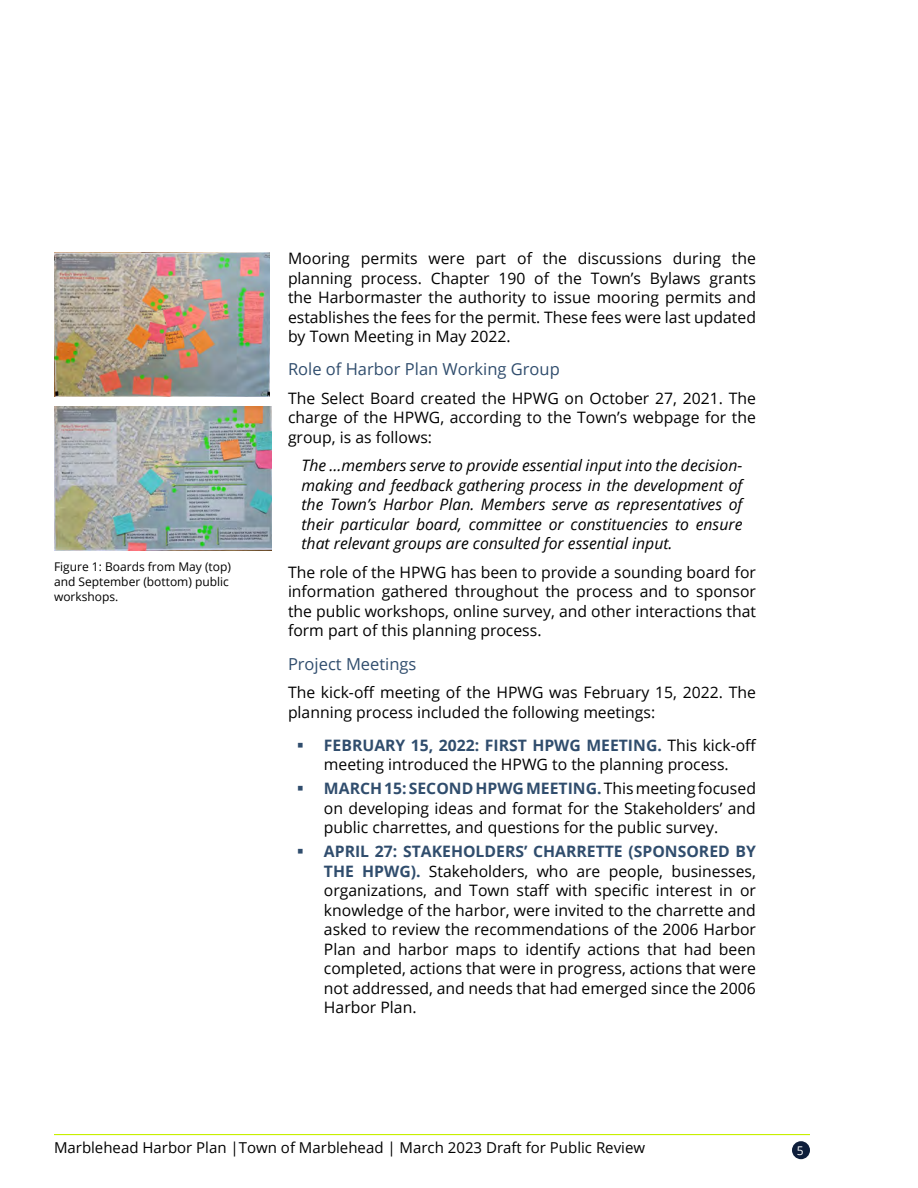
<style>
.page{position:relative;width:918px;height:1188px;background:#fff}
.page>*{position:absolute;margin:0;border:0;box-sizing:border-box;transform-origin:0 0}
.t1{font:16.5px "Open Sans";color:#304d6d}
.t2{font:15.75px/19.5px "Open Sans";color:#000;text-align:justify}
.t3{font:italic 15.75px/19.5px "Open Sans";color:#000;text-align:justify}
.t4{font:15px "Open Sans";color:#000}
.t5{font:12px/15px "Open Sans";color:#000}
.t6{font:12px "Open Sans";color:#fff}
.s1{font-weight:700;color:#304d6d}
</style>
<div class="page">
<img style="left:54px;top:252px;width:216px;height:145px">
<img style="left:54px;top:407px;width:217px;height:143px">
<hr style="left:54px;top:1134px;width:756px;height:1px;background:#c7ef00">
<div style="left:792px;top:1141px;width:18px;height:18px;background:#0e1e3b;border-radius:50%"></div>
<p class="t5" style="left:54px;top:559px;width:178px">Figure 1: Boards from May (top) and September (bottom) public workshops.</p>
<p class="t2" style="left:288px;top:248px;width:470px">Mooring permits were part of the discussions during the planning process. Chapter 190 of the Town’s Bylaws grants the Harbormaster the authority to issue mooring permits and establishes the fees for the permit. These fees were last updated by Town Meeting in May 2022.</p>
<p class="t1" style="left:288px;top:358px;width:273px">Role of Harbor Plan Working Group</p>
<p class="t2" style="left:288px;top:388px;width:470px">The Select Board created the HPWG on October 27, 2021. The charge of the HPWG, according to the Town’s webpage for the group, is as follows:</p>
<p class="t3" style="left:301px;top:455px;width:442px">The ...members serve to provide essential input into the decision&shy;making and feedback gathering process in the development of the Town’s Harbor Plan. Members serve as representatives of their particular board, committee or constituencies to ensure that relevant groups are consulted for essential input.</p>
<p class="t2" style="left:288px;top:562px;width:470px">The role of the HPWG has been to provide a sounding board for information gathered throughout the process and to sponsor the public workshops, online survey, and other interactions that form part of this planning process.</p>
<p class="t1" style="left:288px;top:652px;width:130px">Project Meetings</p>
<p class="t2" style="left:288px;top:682px;width:470px">The kick-off meeting of the HPWG was February 15, 2022. The planning process included the following meetings:</p>
<p class="t2" style="left:324px;top:735px;width:434px"><span class="s1">FEBRUARY 15, 2022: FIRST HPWG MEETING.</span> This kick-off meeting introduced the HPWG to the planning process.</p>
<p class="t2" style="left:324px;top:778px;width:434px"><span class="s1">MARCH 15: SECOND HPWG MEETING.</span> This meeting focused on developing ideas and format for the Stakeholders’ and public charrettes, and questions for the public survey.</p>
<p class="t2" style="left:324px;top:841px;width:434px"><span class="s1">APRIL 27: STAKEHOLDERS’ CHARRETTE (SPONSORED BY THE HPWG).</span> Stakeholders, who are people, businesses, organizations, and Town staff with specific interest in or knowledge of the harbor, were invited to the charrette and asked to review the recommendations of the 2006 Harbor Plan and harbor maps to identify actions that had been completed, actions that were in progress, actions that were not addressed, and needs that had emerged since the 2006<br>Harbor Plan.</p>
<p class="t4" style="left:54px;top:1137px;width:593px">Marblehead Harbor Plan |Town of Marblehead | March 2023 Draft for Public Review</p>
<p class="t6" style="left:797px;top:1142px;width:8px">5</p>
</div>
